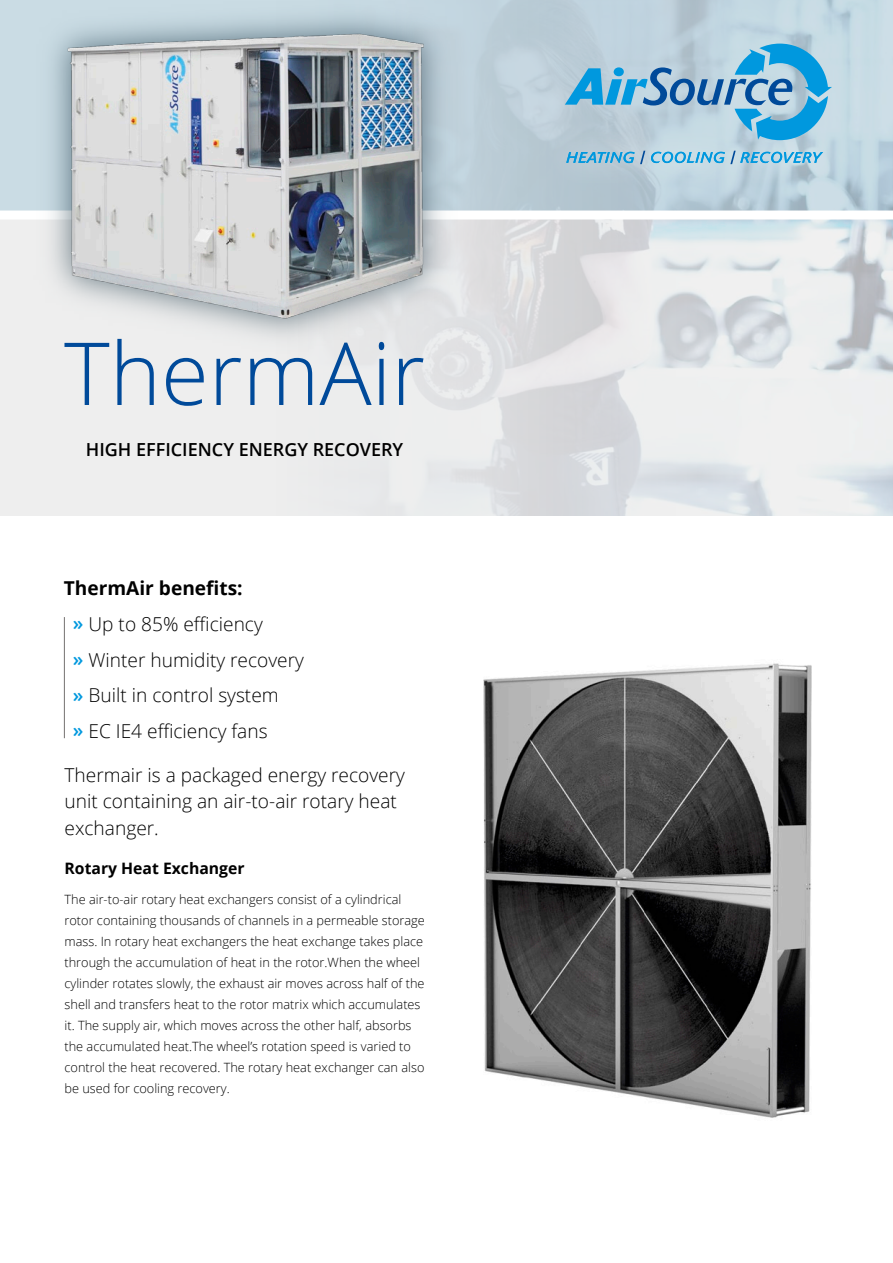
<style>
.page{position:relative;width:893px;height:1263px;background:#fff}
.page>*{position:absolute;margin:0;border:0;box-sizing:border-box;transform-origin:0 0}
.t1{font:300 87px "Open Sans";color:#004a9a}
.t2{font:300 19.2px/35.7px "Open Sans";color:#000}
.t3{font:600 18px "Open Sans";color:#000}
.t4{font:700 15.75px "Open Sans";color:#000}
.t5{font:300 12.75px/21px "Open Sans";color:#000}
.s1{font-weight:700}
.s2{font-weight:600;color:#0098de}
</style>
<div class="page">
<img style="left:0;top:220px;width:893px;height:295px">
<svg style="left:0;top:0;width:893px;height:211px;background:#c0d2dc"></svg>
<img style="left:27px;top:0;width:436px;height:359px">
<img style="left:51px;top:9px;width:418px;height:324px">
<img style="left:528px;top:113px;width:333px;height:88px">
<img style="left:483px;top:663px;width:329px;height:455px">
<hr style="left:64px;top:617px;width:1px;height:121px;background:#848180">
<svg style="left:565px;top:44px;width:267px;height:96px;background:#8abbd7"></svg>
<svg style="left:566px;top:151px;width:79px;height:13px"></svg>
<svg style="left:651px;top:151px;width:172px;height:13px;background:#82c2e0"></svg>
<h1 class="t1" style="left:64px;top:314px;width:363px">ThermAir</h1>
<h3 class="t3" style="left:86px;top:437px;width:319px">HIGH EFFICIENCY ENERGY RECOVERY</h3>
<h2 class="t2" style="left:73px;top:570px;width:232px;text-indent:-9px"><span class="s1">ThermAir benefits:<br></span><span class="s2">»</span> Up to 85% efficiency<br><span class="s2">»</span> Winter humidity recovery <span class="s2">»</span> Built in control system<br><span class="s2">»</span> EC IE4 efficiency fans</h2>
<h2 class="t2" style="left:65px;top:761px;width:342px;line-height:26.5px">Thermair is a packaged energy recovery unit containing an air-to-air rotary heat exchanger.</h2>
<p class="t4" style="left:65px;top:857px;width:182px">Rotary Heat Exchanger</p>
<p class="t5" style="left:65px;top:888px;width:362px">The air-to-air rotary heat exchangers consist of a cylindrical rotor containing thousands of channels in a permeable storage mass. In rotary heat exchangers the heat exchange takes place through the accumulation of heat in the rotor.When the wheel cylinder rotates slowly, the exhaust air moves across half of the shell and transfers heat to the rotor matrix which accumulates it. The supply air, which moves across the other half, absorbs the accumulated heat.The wheel’s rotation speed is varied to control the heat recovered. The rotary heat exchanger can also be used for cooling recovery.</p>
</div>
